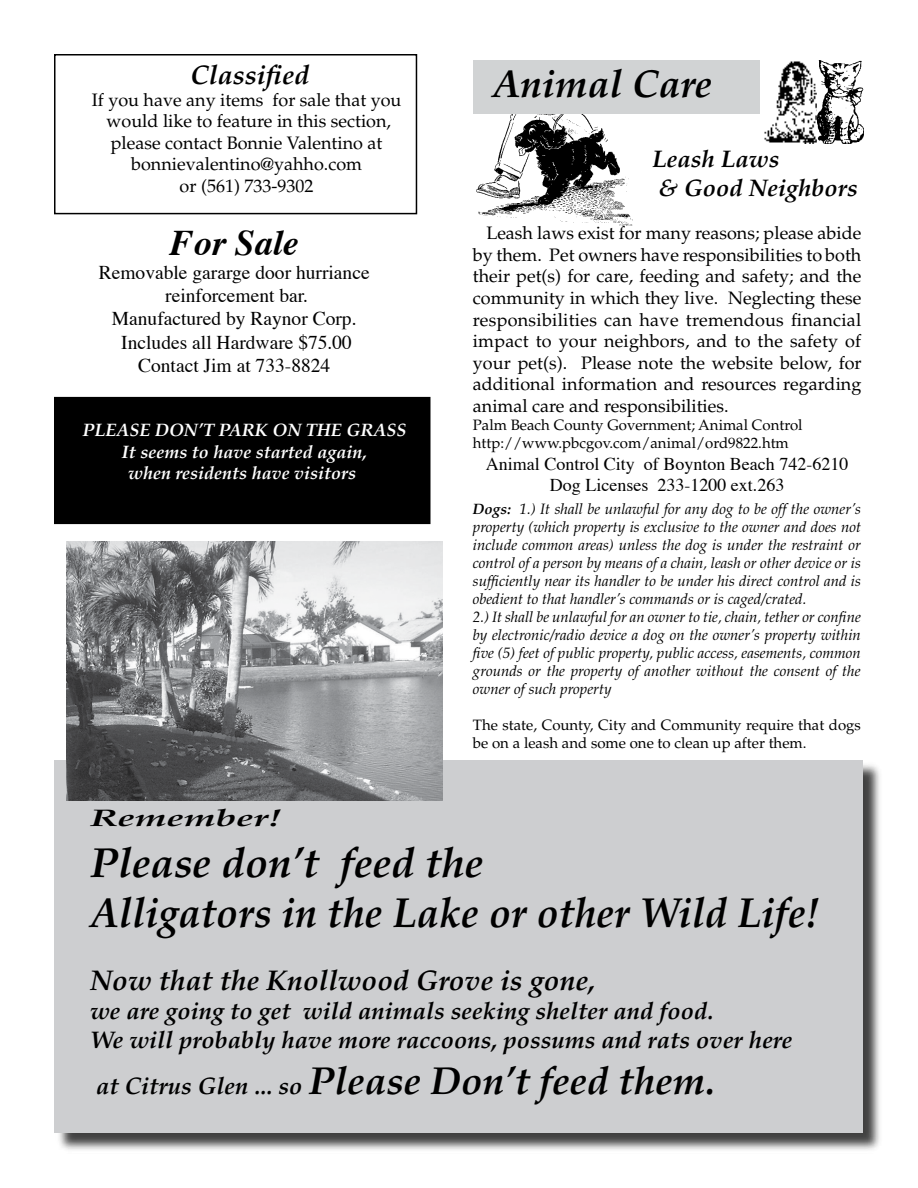
<style>
.page{position:relative;width:918px;height:1188px;background:#fff}
.page>*{position:absolute;margin:0;border:0;box-sizing:border-box;transform-origin:0 0}
.t1{font:italic 700 42px/50.4px "Palatino";color:#000}
.t2{font:italic 700 39px "Palatino";color:#000}
.t3{font:italic 700 36px "Times";color:#000}
.t4{font:italic 700 28.5px "Palatino";color:#000}
.t5{font:italic 700 27px "Palatino";color:#000}
.t6{font:italic 700 24px/28.5px "Palatino";color:#000}
.t7{font:italic 700 24px "Palatino";color:#000;scale:1.6 1}
.t8{font:19.5px/23.4px "Times";color:#000;text-align:center}
.t9{font:18px/21.6px "Palatino";color:#000;text-align:justify}
.t10{font:italic 700 18px "Palatino";color:#fff}
.t11{font:18px/21.6px "Times";color:#000;text-align:center}
.t12{font:italic 15px/18px "Palatino";color:#000}
.t13{font:15px/18px "Palatino";color:#000}
.s1{color:#000}
.s2{font-weight:700}
.s3{font-size:24px}
</style>
<div class="page">
<div style="left:55px;top:761px;width:828px;height:392px;background:#000;opacity:.75"></div>
<div style="left:55px;top:761px;width:808px;height:372px;background:#cdced0"></div>
<div style="left:55px;top:398px;width:375px;height:125px;background:#000"></div>
<div style="left:54px;top:397px;width:376px;height:127px;border:2px solid #000"></div>
<img style="left:476px;top:114px;width:157px;height:112px">
<div style="left:473px;top:60px;width:286px;height:54px;background:#d1d3d4"></div>
<img style="left:764px;top:61px;width:53px;height:83px">
<img style="left:817px;top:60px;width:47px;height:84px">
<div style="left:54px;top:54px;width:363px;height:160px;border:2px solid #000"></div>
<img style="left:66px;top:541px;width:376px;height:260px">
<h3 class="t5" style="left:190px;top:59px;width:120px">Classified</h3>
<p class="t9" style="left:92px;top:89px;width:311px;text-align:center">If you have any items for sale that you would like to feature in this section, please contact Bonnie Valentino at bonnievalentino@yahho.com<br>or (561) 733-9302</p>
<h3 class="t3" style="left:170px;top:220px;width:131px">For Sale</h3>
<h3 class="t8" style="left:99px;top:261px;width:272px">Removable gararge door hurriance reinforcement bar.<br>Manufactured by Raynor Corp.<br>Includes all Hardware $75.00<br>Contact Jim at 733-8824</h3>
<p class="t10" style="left:82px;top:419px;width:303px">PLEASE DON’T Park on the grass</p>
<p class="t10" style="left:122px;top:441px;width:247px">It seems to have started again,</p>
<p class="t10" style="left:128px;top:463px;width:234px">when residents have visitors<span class="s1">.</span></p>
<h2 class="t2" style="left:492px;top:61px;width:221px">Animal Care</h2>
<h3 class="t6" style="left:652px;top:145px;width:207px">Leash Laws<br>&amp; Good Neighbors</h3>
<p class="t9" style="left:473px;top:223px;width:390px;text-indent:14px">Leash laws exist for many reasons; please abide by them. Pet owners have responsibilities to both their pet(s) for care, feeding and safety; and the community in which they live. Neglecting these responsibilities can have tremendous financial impact to your neighbors, and to the safety of your pet(s). Please note the website below, for additional information and resources regarding animal care and responsibilities.</p>
<p class="t13" style="left:473px;top:416px;width:331px">Palm Beach County Government; Animal Control http://www.pbcgov.com/animal/ord9822.htm</p>
<p class="t11" style="left:486px;top:454px;width:364px">Animal Control City of Boynton Beach 742-6210<br>Dog Licenses 233-1200 ext.263</p>
<p class="t12" style="left:473px;top:500px;width:390px"><span class="s2">Dogs:</span> 1.) It shall be unlawful for any dog to be off the owner’s property (which property is exclusive to the owner and does not include common areas) unless the dog is under the restraint or control of a person by means of a chain, leash or other device or is sufficiently near its handler to be under his direct control and is obedient to that handler’s commands or is caged/crated.<br>2.) It shall be unlawful for an owner to tie, chain, tether or confine by electronic/radio device a dog on the owner’s property within five (5) feet of public property, public access, easements, common grounds or the property of another without the consent of the owner of such property</p>
<p class="t13" style="left:473px;top:716px;width:390px">The state, County, City and Community require that dogs be on a leash and some one to clean up after them.</p>
<h3 class="t7" style="left:90px;top:804px;width:121px">Remember!</h3>
<h1 class="t1" style="left:90px;top:838px;width:731px">Please don’t feed the<br>Alligators in the Lake or other Wild Life!</h1>
<h3 class="t4" style="left:90px;top:964px;width:507px">Now that the Knollwood Grove is gone,</h3>
<h3 class="t6" style="left:90px;top:997px;width:704px">we are going to get wild animals seeking shelter and food.<br>We will probably have more raccoons, possums and rats over here</h3>
<h2 class="t2" style="left:96px;top:1058px;width:621px"><span class="s3">at Citrus Glen ... so</span> Please Don’t feed them.</h2>
</div>
